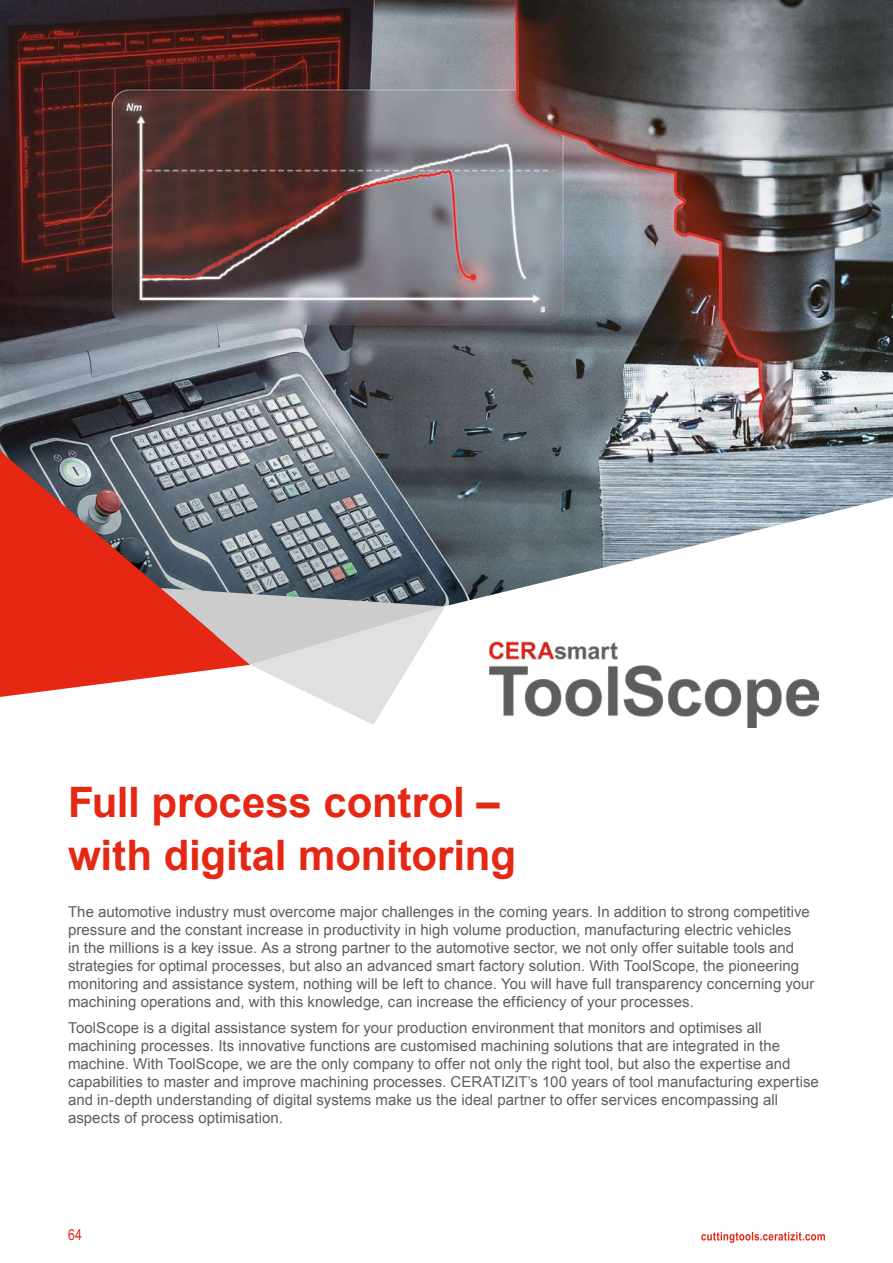
<style>
.page{position:relative;width:893px;height:1263px;background:#fff}
.page>*{position:absolute;margin:0;border:0;box-sizing:border-box;transform-origin:0 0}
.t1{font:700 42px/52.5px "Arial";letter-spacing:-.005em;color:#e52713}
.t2{font:15px/18px "Arial";letter-spacing:.005em;color:#5f5e5e}
.t3{font:15px "Arial Narrow";color:#e52713}
</style>
<div class="page">
<svg style="left:701px;top:1232px;width:124px;height:11px"></svg>
<img style="left:0;top:0;width:893px;height:607px">
<img style="left:489px;top:641px;width:329px;height:86px">
<svg style="left:250px;top:588px;width:195px;height:137px"></svg>
<svg style="left:0;top:451px;width:250px;height:246px;background:#b75a53"></svg>
<h1 class="t1" style="left:68px;top:778px;width:449px">Full process control – with digital monitoring</h1>
<p class="t2" style="left:68px;top:902px;width:748px">The automotive industry must overcome major challenges in the coming years. In addition to strong competitive pressure and the constant increase in productivity in high volume production, manufacturing electric vehicles<br>in the millions is a key issue. As a strong partner to the automotive sector, we not only offer suitable tools and strategies for optimal processes, but also an advanced smart factory solution. With ToolScope, the pioneering monitoring and assistance system, nothing will be left to chance. You will have full transparency concerning your machining operations and, with this knowledge, can increase the efficiency of your processes.</p>
<p class="t2" style="left:68px;top:1019px;width:752px">ToolScope is a digital assistance system for your production environment that monitors and optimises all machining processes. Its innovative functions are customised machining solutions that are integrated in the machine. With ToolScope, we are the only company to offer not only the right tool, but also the expertise and capabilities to master and improve machining processes. CERATIZIT’s 100 years of tool manufacturing expertise and in-depth understanding of digital systems make us the ideal partner to offer services encompassing all aspects of process optimisation.</p>
<p class="t3" style="left:68px;top:1224px;width:16px">64</p>
</div>
